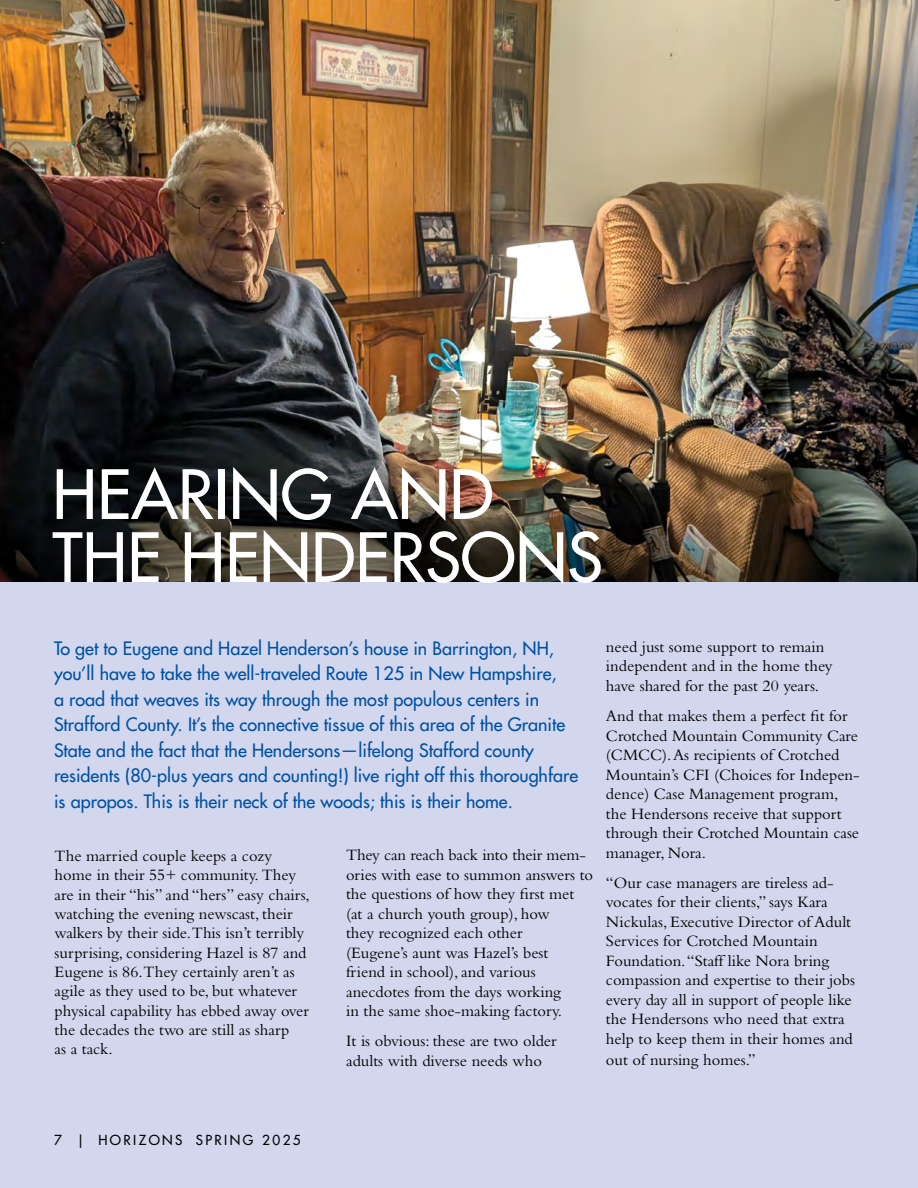
<style>
.page{position:relative;width:918px;height:1188px;background:#d3d7ed}
.page>*{position:absolute;margin:0;border:0;box-sizing:border-box;transform-origin:0 0}
.t1{font:66px/63px "Futura";color:#fff}
.t2{font:18px/25.5px "Futura";color:#0050a3}
.t3{font:16.5px/19.5px "Bembo";color:#000}
.t4{font:13.5px "Futura";letter-spacing:.18em;color:#000}
</style>
<div class="page">
<img style="left:0;top:0;width:918px;height:465px">
<img style="left:0;top:465px;width:918px;height:116px">
<h1 class="t1" style="left:52px;top:463px;width:552px">HEARING AND<br>THE HENDERSONS</h1>
<p class="t2" style="left:54px;top:635px;width:526px">To get to Eugene and Hazel Henderson’s house in Barrington, NH, you’ll have to take the well-traveled Route 125 in New Hampshire,<br>a road that weaves its way through the most populous centers in Strafford County. It’s the connective tissue of this area of the Granite State and the fact that the Hendersons—lifelong Stafford county residents (80-plus years and counting!) live right off this thoroughfare is apropos. This is their neck of the woods; this is their home.</p>
<p class="t3" style="left:55px;top:846px;width:257px">The married couple keeps a cozy home in their 55+ community. They are in their “his” and “hers” easy chairs, watching the evening newscast, their walkers by their side.This isn’t terribly surprising, considering Hazel is 87 and Eugene is 86.They certainly aren’t as agile as they used to be, but whatever physical capability has ebbed away over the decades the two are still as sharp<br>as a tack.</p>
<p class="t3" style="left:346px;top:845px;width:249px">They can reach back into their mem&shy;ories with ease to summon answers to the questions of how they first met (at a church youth group), how<br>they recognized each other<br>(Eugene’s aunt was Hazel’s best<br>friend in school), and various anecdotes from the days working<br>in the same shoe-making factory.</p>
<p class="t3" style="left:346px;top:1031px;width:212px">It is obvious: these are two older adults with diverse needs who</p>
<p class="t3" style="left:606px;top:637px;width:228px">need just some support to remain independent and in the home they have shared for the past 20 years.</p>
<p class="t3" style="left:606px;top:706px;width:255px">And that makes them a perfect fit for Crotched Mountain Community Care (CMCC). As recipients of Crotched Mountain’s CFI (Choices for Indepen&shy;dence) Case Management program, the Hendersons receive that support through their Crotched Mountain case manager, Nora.</p>
<p class="t3" style="left:606px;top:873px;width:251px">“Our case managers are tireless ad&shy;vocates for their clients,” says Kara Nickulas, Executive Director of Adult Services for Crotched Mountain Foundation. “Staff like Nora bring compassion and expertise to their jobs every day all in support of people like the Hendersons who need that extra help to keep them in their homes and</p>
<p class="t3" style="left:606px;top:1050px;width:151px">out of nursing homes.”</p>
<p class="t4" style="left:54px;top:1131px;width:248px">7 | HORIZONS SPRING 2025</p>
</div>
